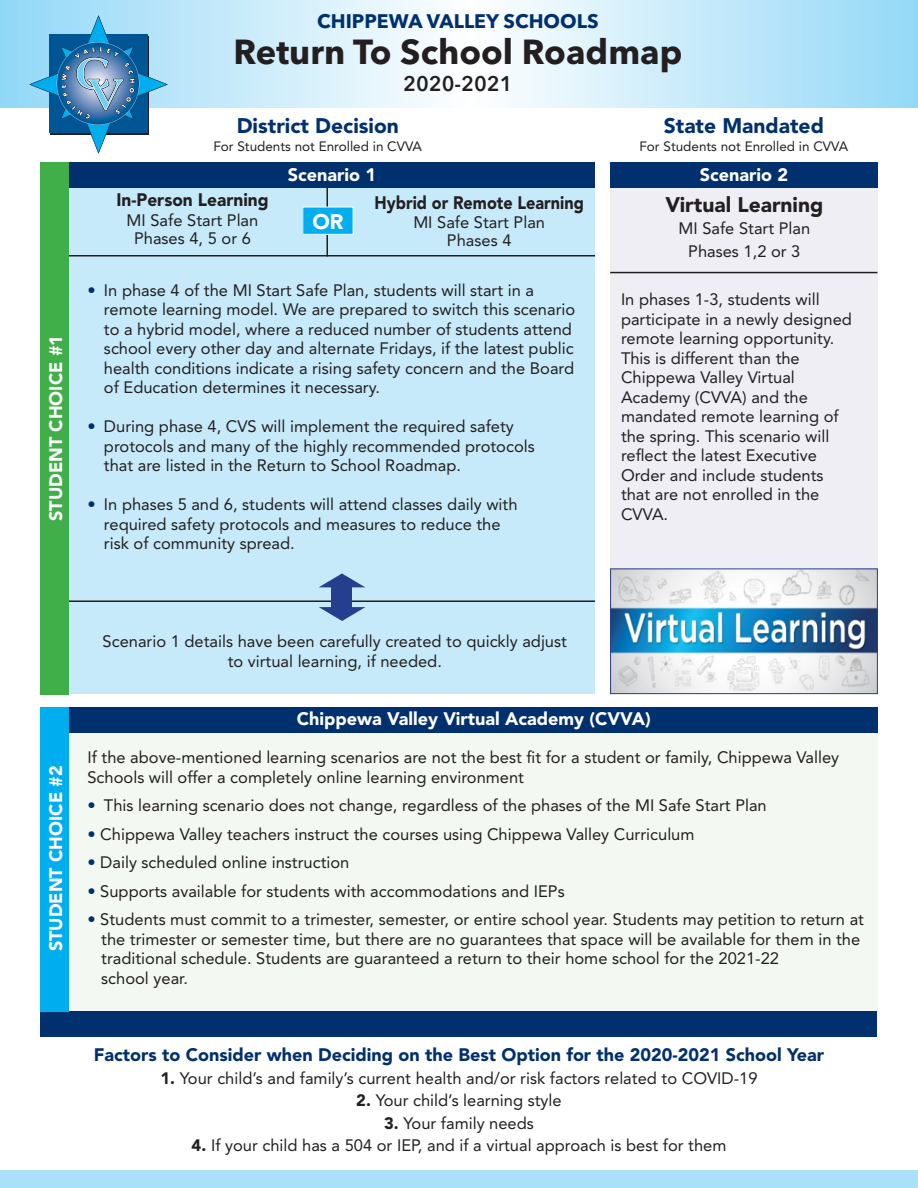
<style>
.page{position:relative;width:918px;height:1188px;background:#fff}
.page>*{position:absolute;margin:0;border:0;box-sizing:border-box;transform-origin:0 0}
.t1{font:700 34.5px "Avenir Next LT Pro";color:#231f20}
.t2{font:900 21px "Avenir";color:#00306d}
.t3{font:900 21px "Avenir";color:#231f20}
.t4{font:600 21px "Avenir Next LT Pro";color:#231f20}
.t5{font:900 21px "Avenir";color:#fff}
.t6{font:700 19.5px "Avenir Next LT Pro";color:#00306d}
.t7{font:900 18px "Avenir";color:#fff}
.t8{font:900 18px "Avenir";color:#00306d}
.t9{font:900 18px "Avenir";color:#231f20;scale:.9 1}
.t10{font:900 18px "Avenir";color:#231f20;scale:.96 1}
.t11{font:16.5px/19.5px "Avenir";color:#231f20}
.t12{font:13.5px "Avenir";color:#231f20}
.s1{color:#00306d}
.s2{font-weight:900}
</style>
<div class="page">
<svg style="left:0;top:0;width:918px;height:108px"></svg>
<div style="left:0;top:1171px;width:918px;height:17px;background:#aae0f9"></div>
<svg style="left:29px;top:15px;width:139px;height:139px"></svg>
<div style="left:65px;top:707px;width:813px;height:305px;background:#f3f9f2"></div>
<div style="left:67px;top:184px;width:528px;height:510px;background:#c6eafa"></div>
<div style="left:42px;top:162px;width:553px;height:26px;background:#00306d"></div>
<div style="left:41px;top:707px;width:837px;height:26px;background:#00306d"></div>
<div style="left:40px;top:1012px;width:838px;height:25px;background:#00306d"></div>
<div style="left:610px;top:184px;width:268px;height:510px;background:#efeef5"></div>
<div style="left:610px;top:162px;width:268px;height:26px;background:#00306d"></div>
<div style="left:40px;top:707px;width:29px;height:305px;background:#00aeef"></div>
<hr style="left:66px;top:255px;width:529px;height:1px;background:#231f20">
<hr style="left:610px;top:272px;width:267px;height:1px;background:#231f20">
<hr style="left:66px;top:600px;width:529px;height:2px;background:#231f20">
<img style="left:612px;top:571px;width:264px;height:121px">
<div style="left:610px;top:569px;width:268px;height:125px;border:1px solid #253f8e"></div>
<svg style="left:319px;top:573px;width:46px;height:14px"></svg>
<svg style="left:319px;top:607px;width:46px;height:14px"></svg>
<div style="left:332px;top:580px;width:20px;height:34px;background:#253f8e"></div>
<div style="left:40px;top:162px;width:29px;height:532px;background:#40ae49"></div>
<hr style="left:326px;top:187px;width:2px;height:69px;background:#231f20">
<div style="left:303px;top:207px;width:50px;height:27px;background:#00aeef"></div>
<div style="left:302px;top:207px;width:51px;height:28px;border:1px solid #fff"></div>
<p class="t7" style="left:45px;top:521px;width:187px;rotate:-90deg">STUDENT CHOICE #1</p>
<p class="t6" style="left:317px;top:9px;width:283px">CHIPPEWA VALLEY SCHOOLS</p>
<p class="t1" style="left:233px;top:31px;width:451px">Return To School Roadmap</p>
<p class="t4" style="left:403px;top:71px;width:111px">2020-2021</p>
<p class="t2" style="left:237px;top:113px;width:164px">District Decision</p>
<p class="t12" style="left:213px;top:138px;width:210px">For Students not Enrolled in CVVA</p>
<p class="t7" style="left:288px;top:164px;width:90px">Scenario 1</p>
<p class="t10" style="left:116px;top:189px;width:160px">In-Person Learning</p>
<p class="t11" style="left:127px;top:211px;width:133px">MI Safe Start Plan</p>
<p class="t11" style="left:134px;top:229px;width:118px">Phases 4, 5 or 6</p>
<p class="t9" style="left:375px;top:192px;width:234px">Hybrid or Remote Learning</p>
<p class="t11" style="left:413px;top:213px;width:133px">MI Safe Start Plan</p>
<p class="t11" style="left:447px;top:231px;width:66px">Phases 4</p>
<p class="t11" style="left:87px;top:281px;width:448px"><span class="s1">•</span> In phase 4 of the MI Start Safe Plan, students will start in a</p>
<p class="t11" style="left:104px;top:300px;width:473px">remote learning model. We are prepared to switch this scenario</p>
<p class="t11" style="left:104px;top:320px;width:470px">to a hybrid model, where a reduced number of students attend</p>
<p class="t11" style="left:104px;top:339px;width:471px">school every other day and alternate Fridays, if the latest public</p>
<p class="t11" style="left:104px;top:359px;width:472px">health conditions indicate a rising safety concern and the Board</p>
<p class="t11" style="left:104px;top:378px;width:278px">of Education determines it necessary.</p>
<p class="t11" style="left:87px;top:417px;width:428px"><span class="s1">•</span> During phase 4, CVS will implement the required safety</p>
<p class="t11" style="left:104px;top:437px;width:432px">protocols and many of the highly recommended protocols</p>
<p class="t11" style="left:104px;top:456px;width:359px">that are listed in the Return to School Roadmap.</p>
<p class="t11" style="left:87px;top:495px;width:432px"><span class="s1">•</span> In phases 5 and 6, students will attend classes daily with</p>
<p class="t11" style="left:104px;top:515px;width:398px">required safety protocols and measures to reduce the</p>
<p class="t11" style="left:104px;top:534px;width:192px">risk of community spread.</p>
<p class="t5" style="left:312px;top:209px;width:33px">OR</p>
<p class="t2" style="left:664px;top:113px;width:162px">State Mandated</p>
<p class="t12" style="left:639px;top:138px;width:210px">For Students not Enrolled in CVVA</p>
<p class="t7" style="left:700px;top:163px;width:90px">Scenario 2</p>
<p class="t3" style="left:665px;top:192px;width:159px">Virtual Learning</p>
<p class="t11" style="left:679px;top:219px;width:133px">MI Safe Start Plan</p>
<p class="t11" style="left:688px;top:242px;width:114px">Phases 1,2 or 3</p>
<p class="t11" style="left:621px;top:290px;width:200px">In phases 1-3, students will</p>
<p class="t11" style="left:621px;top:309px;width:233px">participate in a newly designed</p>
<p class="t11" style="left:621px;top:329px;width:215px">remote learning opportunity.</p>
<p class="t11" style="left:621px;top:348px;width:180px">This is different than the</p>
<p class="t11" style="left:621px;top:368px;width:175px">Chippewa Valley Virtual</p>
<p class="t11" style="left:621px;top:387px;width:188px">Academy (CVVA) and the</p>
<p class="t11" style="left:621px;top:407px;width:219px">mandated remote learning of</p>
<p class="t11" style="left:621px;top:426px;width:210px">the spring. This scenario will</p>
<p class="t11" style="left:621px;top:446px;width:197px">reflect the latest Executive</p>
<p class="t11" style="left:621px;top:465px;width:204px">Order and include students</p>
<p class="t11" style="left:621px;top:485px;width:200px">that are not enrolled in the</p>
<p class="t11" style="left:621px;top:504px;width:49px">CVVA.</p>
<p class="t7" style="left:45px;top:951px;width:187px;rotate:-90deg">STUDENT CHOICE #2</p>
<p class="t11" style="left:103px;top:632px;width:466px">Scenario 1 details have been carefully created to quickly adjust</p>
<p class="t11" style="left:228px;top:651px;width:216px">to virtual learning, if needed.</p>
<p class="t7" style="left:297px;top:708px;width:356px">Chippewa Valley Virtual Academy (CVVA)</p>
<p class="t11" style="left:87px;top:748px;width:753px">If the above-mentioned learning scenarios are not the best fit for a student or family, Chippewa Valley<br>Schools will offer a completely online learning environment</p>
<p class="t11" style="left:87px;top:796px;width:681px"><span class="s1">•</span> This learning scenario does not change, regardless of the phases of the MI Safe Start Plan</p>
<p class="t11" style="left:87px;top:824px;width:609px"><span class="s1">•</span> Chippewa Valley teachers instruct the courses using Chippewa Valley Curriculum</p>
<p class="t11" style="left:87px;top:853px;width:263px"><span class="s1">•</span> Daily scheduled online instruction</p>
<p class="t11" style="left:87px;top:881px;width:479px"><span class="s1">•</span> Supports available for students with accommodations and IEPs</p>
<p class="t11" style="left:87px;top:910px;width:778px"><span class="s1">•</span> Students must commit to a trimester, semester, or entire school year. Students may petition to return at</p>
<p class="t11" style="left:101px;top:929px;width:761px">the trimester or semester time, but there are no guarantees that space will be available for them in the</p>
<p class="t11" style="left:101px;top:949px;width:679px">traditional schedule. Students are guaranteed a return to their home school for the 2021-22</p>
<p class="t11" style="left:101px;top:968px;width:88px">school year.</p>
<p class="t8" style="left:94px;top:1044px;width:732px">Factors to Consider when Deciding on the Best Option for the 2020-2021 School Year</p>
<p class="t11" style="left:160px;top:1068px;width:599px"><span class="s2">1.</span> Your child’s and family’s current health and/or risk factors related to COVID-19</p>
<p class="t11" style="left:356px;top:1091px;width:207px"><span class="s2">2.</span> Your child’s learning style</p>
<p class="t11" style="left:384px;top:1113px;width:151px"><span class="s2">3.</span> Your family needs</p>
<p class="t11" style="left:192px;top:1136px;width:536px"><span class="s2">4.</span> If your child has a 504 or IEP, and if a virtual approach is best for them</p>
</div>
